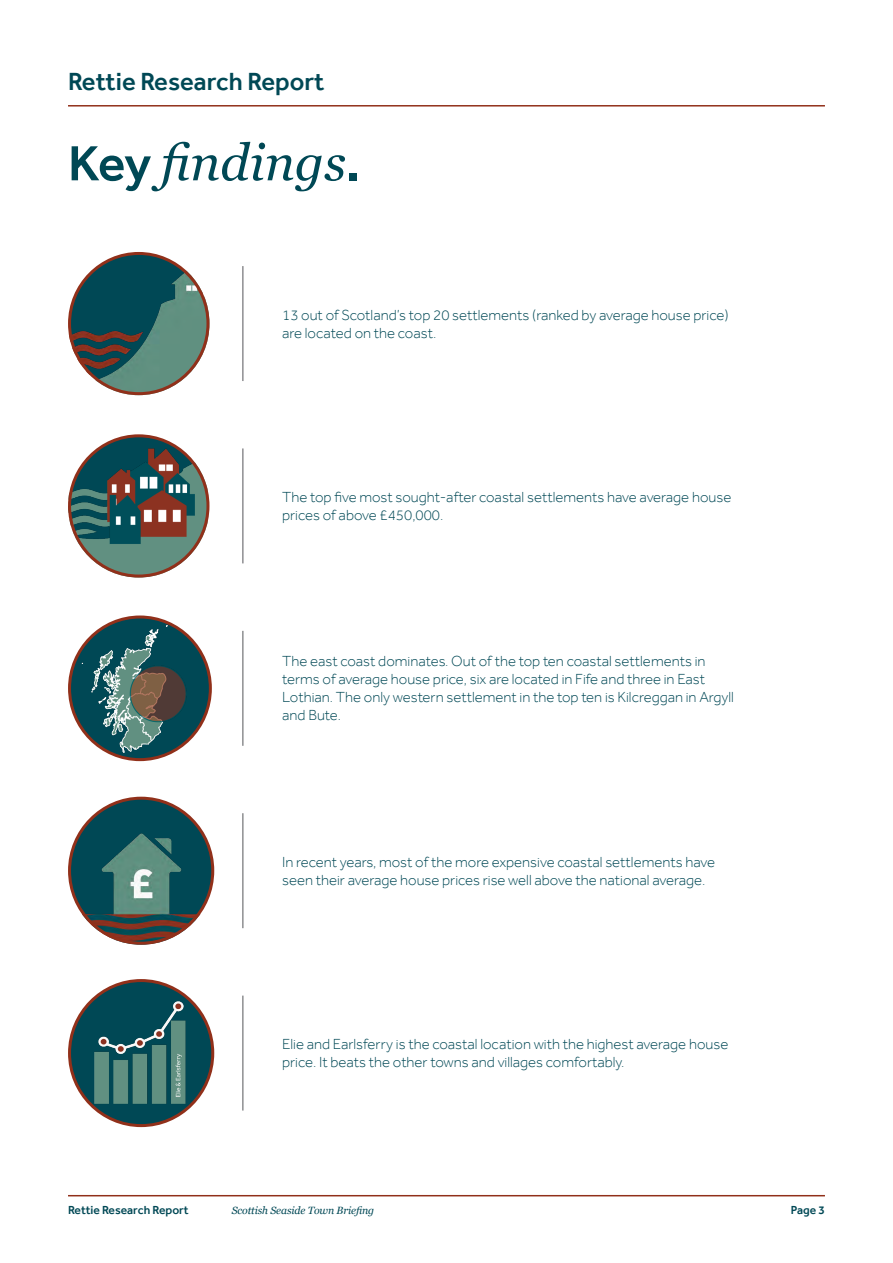
<style>
.page{position:relative;width:893px;height:1263px;background:#fff}
.page>*{position:absolute;margin:0;border:0;box-sizing:border-box;transform-origin:0 0}
.t1{font:italic 51px "Georgia";color:#004855}
.t2{font:500 25.5px "Effra";color:#004855}
.t3{font:300 15px/18px "Effra";color:#004855}
.t4{font:500 12px "Effra";color:#004855}
.t5{font:italic 10.5px "Georgia";letter-spacing:-.01em;color:#004855}
.s1{font-family:"Effra";font-weight:500;font-style:normal}
</style>
<div class="page">
<hr style="left:68px;top:1195px;width:757px;height:1px;background:#91301a">
<hr style="left:68px;top:105px;width:757px;height:2px;background:#91301a">
<img style="left:68px;top:797px;width:146px;height:148px">
<div style="left:68px;top:797px;width:146px;height:148px;border:3px solid #91301a;border-radius:50%"></div>
<hr style="left:243px;top:813px;width:1px;height:115px;background:#55565a">
<svg style="left:70px;top:980px;width:143px;height:145px"></svg>
<img style="left:68px;top:987px;width:137px;height:132px">
<div style="left:68px;top:979px;width:146px;height:148px;border:3px solid #91301a;border-radius:50%"></div>
<hr style="left:243px;top:995px;width:1px;height:115px;background:#55565a">
<img style="left:68px;top:620px;width:139px;height:141px">
<div style="left:68px;top:615px;width:144px;height:146px;border:3px solid #91301a;border-radius:50%"></div>
<hr style="left:243px;top:631px;width:1px;height:115px;background:#55565a">
<img style="left:68px;top:438px;width:140px;height:139px">
<div style="left:68px;top:434px;width:141px;height:143px;border:3px solid #91301a;border-radius:50%"></div>
<hr style="left:243px;top:448px;width:1px;height:115px;background:#55565a">
<img style="left:68px;top:252px;width:141px;height:143px">
<div style="left:68px;top:252px;width:141px;height:143px;border:3px solid #91301a;border-radius:50%"></div>
<hr style="left:243px;top:266px;width:1px;height:115px;background:#55565a">
<h2 class="t2" style="left:68px;top:67px;width:258px">Rettie Research Report</h2>
<h1 class="t1" style="left:68px;top:126px;width:293px"><span class="s1">Key</span> findings<span class="s1">.</span></h1>
<p class="t3" style="left:282px;top:305px;width:448px">13 out of Scotland’s top 20 settlements (ranked by average house price) are located on the coast.</p>
<p class="t3" style="left:282px;top:488px;width:451px">The top five most sought-after coastal settlements have average house prices of above £450,000.</p>
<p class="t3" style="left:282px;top:652px;width:453px">The east coast dominates. Out of the top ten coastal settlements in terms of average house price, six are located in Fife and three in East Lothian. The only western settlement in the top ten is Kilcreggan in Argyll and Bute.</p>
<p class="t3" style="left:282px;top:852px;width:434px">In recent years, most of the more expensive coastal settlements have seen their average house prices rise well above the national average.</p>
<p class="t3" style="left:282px;top:1035px;width:448px">Elie and Earlsferry is the coastal location with the highest average house price. It beats the other towns and villages comfortably.</p>
<p class="t5" style="left:232px;top:1202px;width:144px">Scottish Seaside Town Briefing</p>
<p class="t4" style="left:68px;top:1202px;width:122px">Rettie Research Report</p>
<p class="t4" style="left:791px;top:1202px;width:36px">Page 3</p>
</div>
